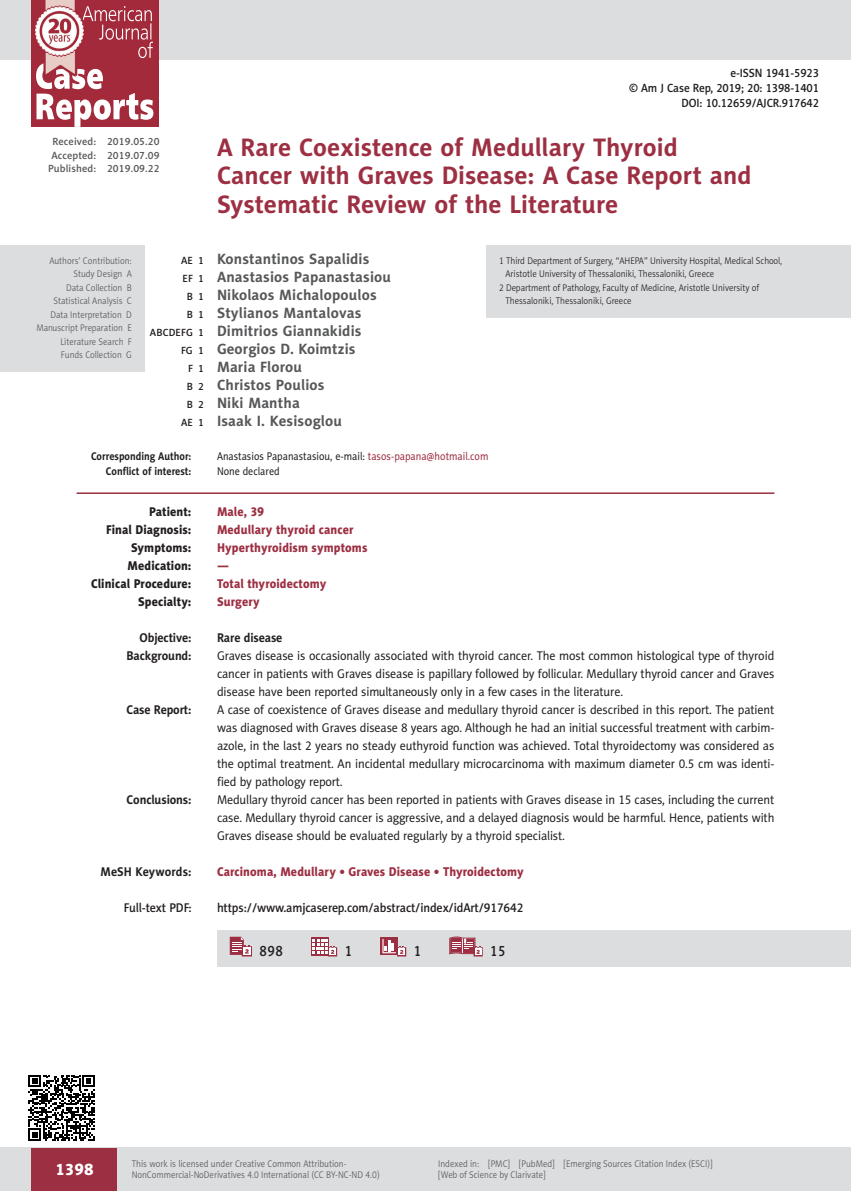
<style>
.page{position:relative;width:851px;height:1191px;background:#fff}
.page>*{position:absolute;margin:0;border:0;box-sizing:border-box;transform-origin:0 0}
.AJCR_Tytul{font:700 25.5px/28.5px "Naomi Sans EFN";color:#9d2f42}
.t1{font:16.5px "Naomi Sans EFN Heavy";color:#fff}
.AJCR_Autorzy{font:700 15px "Naomi Sans EFN";letter-spacing:.01em;color:#57585a}
.AJCR_dane{font:15px "Naomi Sans EFN Medium";color:#231f20;scale:.9 1}
.AJCR_Summary_body{font:12.75px/18px "Naomi Sans EFN";letter-spacing:-.01em;color:#231f20;text-align:justify;scale:.95 1}
.AJCR_keywords{font:12.75px "Naomi Sans EFN Heavy";letter-spacing:.005em;color:#9d2f42;scale:.95 1}
.AJCR_keywords-2{font:12.75px "Naomi Sans EFN Heavy";letter-spacing:.005em;color:#231f20;scale:.95 1}
.AJCR_full_text_pdf{font:12.75px "Naomi Sans EFN Medium";letter-spacing:-.01em;color:#231f20;scale:.95 1}
.AJCR_Summary_body-2{font:700 12.75px "Naomi Sans EFN";letter-spacing:-.01em;color:#231f20;scale:.95 1}
.AJCR_keywords-3{font:700 12.75px "Naomi Sans EFN";letter-spacing:.005em;color:#231f20;scale:.95 1}
.AJCR_full_text_pdf-2{font:12px "Naomi Sans EFN Medium";letter-spacing:-.01em;color:#231f20;scale:.95 1}
.AJCR_Adres{font:11.25px "Naomi Sans EFN";color:#231f20;scale:.9 1}
.AJCR_Adres-2{font:700 11.25px "Naomi Sans EFN";color:#231f20;scale:.9 1}
.t2{font:10.5px "Naomi Sans EFN Medium";letter-spacing:.01em;color:#57585a}
.t3{font:9.75px/11.2px "Naomi Sans EFN Light";color:#57585a;scale:.9 1}
.AJCR_Afiliacja{font:9.75px/13.5px "Naomi Sans EFN Light";color:#231f20;scale:.9 1}
.s1{font-family:"Naomi Sans EFN Medium";font-weight:400;font-size:10.5px;color:#231f20}
.s2{color:#9d2f42}
</style>
<div class="page">
<div style="left:217px;top:930px;width:633px;height:36px;background:#dcdddf"></div>
<svg style="left:230px;top:936px;width:22px;height:20px"></svg>
<svg style="left:311px;top:937px;width:17px;height:18px"></svg>
<svg style="left:313px;top:938px;width:24px;height:18px"></svg>
<div style="left:380px;top:937px;width:18px;height:18px;background:#9d2f42"></div>
<svg style="left:382px;top:939px;width:24px;height:17px"></svg>
<svg style="left:449px;top:936px;width:33px;height:20px"></svg>
<hr style="left:77px;top:492px;width:697px;height:2px;background:#9d2f42">
<div style="left:0;top:246px;width:145px;height:126px;background:#dcdddf"></div>
<div style="left:486px;top:246px;width:364px;height:72px;background:#dcdddf"></div>
<svg style="left:28px;top:1075px;width:67px;height:66px"></svg>
<hr style="left:850px;top:0;width:1px;height:60px;background:#dcdddf">
<div style="left:0;top:1148px;width:850px;height:43px;background:#dcdddf"></div>
<div style="left:32px;top:1147px;width:85px;height:43px;background:#9d2f42"></div>
<div style="left:0;top:0;width:850px;height:60px;background:#dcdddf"></div>
<img style="left:32px;top:0;width:127px;height:127px">
<img style="left:36px;top:63px;width:117px;height:64px">
<img style="left:82px;top:6px;width:70px;height:34px">
<p class="AJCR_full_text_pdf-2" style="left:730px;top:66px;width:95px">e-ISSN 1941-5923</p>
<p class="AJCR_full_text_pdf-2" style="left:629px;top:81px;width:201px">© Am J Case Rep, 2019; 20: 1398-1401</p>
<p class="AJCR_full_text_pdf-2" style="left:681px;top:96px;width:146px">DOI: 10.12659/AJCR.917642</p>
<p class="AJCR_Tytul" style="left:217px;top:133px;width:536px">A Rare Coexistence of Medullary Thyroid<br>Cancer with Graves Disease: A Case Report and<br>Systematic Review of the Literature</p>
<p class="AJCR_Autorzy" style="left:181px;top:250px;width:190px"><span class="s1">AE 1</span> Konstantinos Sapalidis</p>
<p class="AJCR_Autorzy" style="left:182px;top:268px;width:210px"><span class="s1">EF 1</span> Anastasios Papanastasiou</p>
<p class="AJCR_Autorzy" style="left:187px;top:286px;width:191px"><span class="s1">B 1</span> Nikolaos Michalopoulos</p>
<p class="AJCR_Autorzy" style="left:187px;top:304px;width:176px"><span class="s1">B 1</span> Stylianos Mantalovas</p>
<p class="AJCR_Autorzy" style="left:150px;top:322px;width:213px"><span class="s1">ABCDEFG 1</span> Dimitrios Giannakidis</p>
<p class="AJCR_Autorzy" style="left:181px;top:340px;width:176px"><span class="s1">FG 1</span> Georgios D. Koimtzis</p>
<p class="AJCR_Autorzy" style="left:188px;top:358px;width:116px"><span class="s1">F 1</span> Maria Florou</p>
<p class="AJCR_Autorzy" style="left:187px;top:376px;width:139px"><span class="s1">B 2</span> Christos Poulios</p>
<p class="AJCR_Autorzy" style="left:187px;top:394px;width:115px"><span class="s1">B 2</span> Niki Mantha</p>
<p class="AJCR_Autorzy" style="left:181px;top:412px;width:162px"><span class="s1">AE 1</span> Isaak I. Kesisoglou</p>
<p class="AJCR_Adres-2" style="left:91px;top:449px;width:113px">Corresponding Author:</p>
<p class="AJCR_Adres" style="left:217px;top:449px;width:303px">Anastasios Papanastasiou, e-mail: <span class="s2">tasos-papana@hotmail.com</span></p>
<p class="AJCR_Adres-2" style="left:106px;top:465px;width:97px">Conflict of interest:</p>
<p class="AJCR_Adres" style="left:217px;top:465px;width:71px">None declared</p>
<p class="AJCR_keywords-2" style="left:149px;top:504px;width:46px">Patient:</p>
<p class="AJCR_keywords" style="left:217px;top:504px;width:51px">Male, 39</p>
<p class="AJCR_keywords-2" style="left:106px;top:522px;width:91px">Final Diagnosis:</p>
<p class="AJCR_keywords" style="left:217px;top:522px;width:145px">Medullary thyroid cancer</p>
<p class="AJCR_keywords-2" style="left:131px;top:540px;width:65px">Symptoms:</p>
<p class="AJCR_keywords" style="left:217px;top:540px;width:160px">Hyperthyroidism symptoms</p>
<p class="AJCR_keywords-2" style="left:128px;top:558px;width:69px">Medication:</p>
<p class="AJCR_keywords" style="left:217px;top:558px;width:14px">—</p>
<p class="AJCR_keywords-2" style="left:91px;top:576px;width:107px">Clinical Procedure:</p>
<p class="AJCR_keywords" style="left:217px;top:576px;width:116px">Total thyroidectomy</p>
<p class="AJCR_keywords-2" style="left:138px;top:594px;width:58px">Specialty:</p>
<p class="AJCR_keywords" style="left:217px;top:594px;width:47px">Surgery</p>
<p class="AJCR_Summary_body-2" style="left:139px;top:630px;width:56px">Objective:</p>
<p class="AJCR_Summary_body-2" style="left:217px;top:630px;width:70px">Rare disease</p>
<p class="AJCR_Summary_body-2" style="left:126px;top:648px;width:70px">Background:</p>
<p class="AJCR_Summary_body" style="left:217px;top:647px;width:588px">Graves disease is occasionally associated with thyroid cancer. The most common histological type of thyroid cancer in patients with Graves disease is papillary followed by follicular. Medullary thyroid cancer and Graves disease have been reported simultaneously only in a few cases in the literature.</p>
<p class="AJCR_Summary_body-2" style="left:126px;top:702px;width:70px">Case Report:</p>
<p class="AJCR_Summary_body" style="left:217px;top:701px;width:588px">A case of coexistence of Graves disease and medullary thyroid cancer is described in this report. The patient was diagnosed with Graves disease 8 years ago. Although he had an initial successful treatment with carbim&shy;azole, in the last 2 years no steady euthyroid function was achieved. Total thyroidectomy was considered as the optimal treatment. An incidental medullary microcarcinoma with maximum diameter 0.5 cm was identi&shy;fied by pathology report.</p>
<p class="AJCR_Summary_body-2" style="left:127px;top:792px;width:70px">Conclusions:</p>
<p class="AJCR_Summary_body" style="left:217px;top:791px;width:588px">Medullary thyroid cancer has been reported in patients with Graves disease in 15 cases, including the current case. Medullary thyroid cancer is aggressive, and a delayed diagnosis would be harmful. Hence, patients with Graves disease should be evaluated regularly by a thyroid specialist.</p>
<p class="AJCR_keywords-3" style="left:100px;top:864px;width:97px">MeSH Keywords:</p>
<p class="AJCR_keywords" style="left:217px;top:864px;width:324px">Carcinoma, Medullary • Graves Disease • Thyroidectomy</p>
<p class="AJCR_full_text_pdf" style="left:124px;top:900px;width:73px">Full-text PDF:</p>
<p class="AJCR_full_text_pdf" style="left:217px;top:900px;width:324px">https://www.amjcaserep.com/abstract/index/idArt/917642</p>
<p class="t2" style="left:52px;top:136px;width:109px">Received: 2019.05.20</p>
<p class="t2" style="left:51px;top:149px;width:110px">Accepted: 2019.07.09</p>
<p class="t2" style="left:48px;top:163px;width:113px">Published: 2019.09.22</p>
<p class="t3" style="left:49px;top:255px;width:93px">Authors’ Contribution:</p>
<p class="t3" style="left:74px;top:268px;width:66px">Study Design A</p>
<p class="t3" style="left:66px;top:282px;width:74px">Data Collection B</p>
<p class="t3" style="left:53px;top:295px;width:89px">Statistical Analysis C</p>
<p class="t3" style="left:51px;top:309px;width:92px">Data Interpretation D</p>
<p class="t3" style="left:36px;top:322px;width:107px">Manuscript Preparation E</p>
<p class="t3" style="left:60px;top:336px;width:81px">Literature Search F</p>
<p class="t3" style="left:61px;top:349px;width:80px">Funds Collection G</p>
<p class="AJCR_Afiliacja" style="left:505px;top:254px;width:309px;text-indent:-6px">1 Third Department of Surgery, “AHEPA” University Hospital, Medical School,<br>Aristotle University of Thessaloniki, Thessaloniki, Greece</p>
<p class="AJCR_Afiliacja" style="left:505px;top:281px;width:283px;text-indent:-6px">2 Department of Pathology, Faculty of Medicine, Aristotle University of<br>Thessaloniki, Thessaloniki, Greece</p>
<p class="AJCR_dane" style="left:259px;top:942px;width:27px">898</p>
<p class="AJCR_dane" style="left:344px;top:942px;width:10px">1</p>
<p class="AJCR_dane" style="left:414px;top:942px;width:10px">1</p>
<p class="AJCR_dane" style="left:490px;top:942px;width:19px">15</p>
<p class="t1" style="left:55px;top:1159px;width:40px">1398</p>
<p class="t3" style="left:438px;top:1158px;width:306px">Indexed in: [PMC] [PubMed] [Emerging Sources Citation Index (ESCI)] [Web of Science by Clarivate]</p>
<p class="t3" style="left:132px;top:1158px;width:277px">This work is licensed under Creative Common Attribution-<br>NonCommercial-NoDerivatives 4.0 International (CC BY-NC-ND 4.0)</p>
</div>
